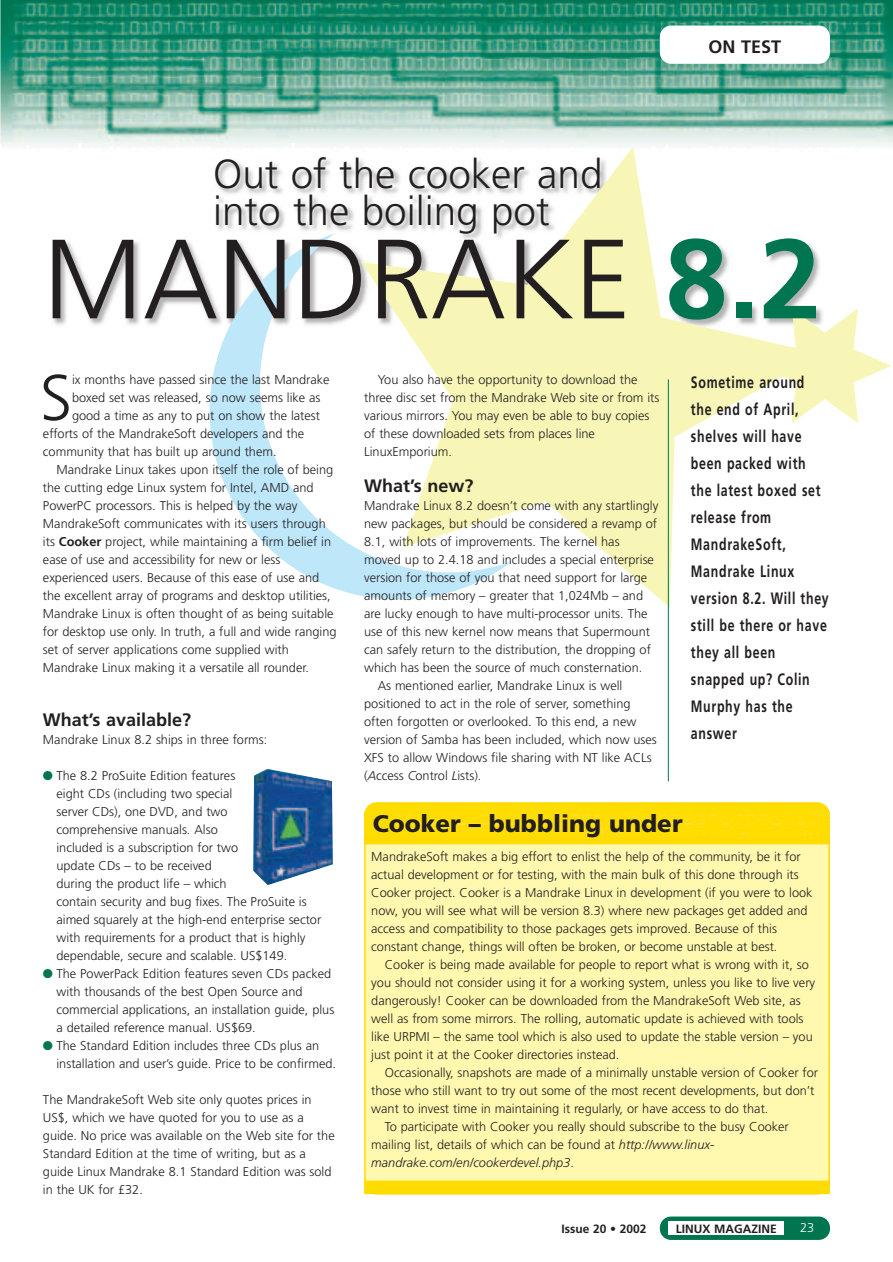
<style>
.page{position:relative;width:893px;height:1262px;background:#fff}
.page>*{position:absolute;margin:0;border:0;box-sizing:border-box;transform-origin:0 0}
.t1{font:300 112.5px "Frutiger";color:#231f20}
.t2{font:300 64.35px "Frutiger";color:#231f20}
.t3{font:300 40.5px/37.5px "Frutiger";color:#231f20}
.t4{font:900 24px "Frutiger";color:#231f20}
.t5{font:700 18px "Frutiger";color:#231f20}
.t6{font:700 16.5px/27px "Frutiger";letter-spacing:.055em;color:#231f20;scale:.75 1}
.t7{font:300 12.75px/18px "Frutiger";color:#231f20}
.t8{font:italic 300 12.75px "Frutiger";color:#231f20}
.t9{font:300 12.75px "Frutiger";color:#fff}
.t10{font:700 12px "Frutiger";color:#231f20}
.s1{font-weight:700;color:#00754f}
.s2{font-weight:700}
.s3{color:#00754f}
.s4{font-style:italic}
.s5{font-style:normal}
</style>
<div class="page">
<img style="left:53px;top:159px;width:308px;height:166px">
<img style="left:1px;top:0;width:891px;height:147px">
<div style="left:659px;top:26px;width:171px;height:38px;background:#fff;border-radius:11px"></div>
<div style="left:659px;top:1216px;width:171px;height:23px;background:#00754f;border-radius:11px"></div>
<div style="left:668px;top:1221px;width:116px;height:13px;background:#fff"></div>
<svg style="left:361px;top:147px;width:459px;height:460px"></svg>
<svg style="left:758px;top:308px;width:133px;height:115px"></svg>
<svg style="left:209px;top:233px;width:303px;height:374px"></svg>
<hr style="left:668px;top:379px;width:1px;height:402px;background:#00754f">
<div style="left:364px;top:844px;width:466px;height:336px;background:#fff8ae"></div>
<img style="left:364px;top:802px;width:466px;height:33px">
<div style="left:364px;top:835px;width:466px;height:9px;background:#ffdc01"></div>
<img style="left:253px;top:769px;width:80px;height:116px">
<div style="left:364px;top:1180px;width:466px;height:14px;background:#ffdc01"></div>
<h3 class="t5" style="left:708px;top:39px;width:74px">ON TEST</h3>
<h3 class="t3" style="left:213px;top:158px;width:391px">Out of the cooker and into the boiling pot</h3>
<h1 class="t1" style="left:43px;top:234px;width:780px">MANDRAKE <span class="s1">8.2</span></h1>
<h2 class="t2" style="left:40px;top:372px;width:34px">S</h2>
<p class="t7" style="left:72px;top:371px;width:259px">ix months have passed since the last Mandrake</p>
<p class="t7" style="left:72px;top:389px;width:250px">boxed set was released, so now seems like as</p>
<p class="t7" style="left:72px;top:407px;width:249px">good a time as any to put on show the latest</p>
<p class="t7" style="left:43px;top:425px;width:263px">efforts of the MandrakeSoft developers and the</p>
<p class="t7" style="left:43px;top:443px;width:235px">community that has built up around them.</p>
<p class="t7" style="left:56px;top:461px;width:278px">Mandrake Linux takes upon itself the role of being</p>
<p class="t7" style="left:43px;top:479px;width:272px">the cutting edge Linux system for Intel, AMD and</p>
<p class="t7" style="left:43px;top:497px;width:256px">PowerPC processors. This is helped by the way</p>
<p class="t7" style="left:43px;top:515px;width:284px">MandrakeSoft communicates with its users through</p>
<p class="t7" style="left:43px;top:533px;width:290px">its <span class="s2">Cooker</span> project, while maintaining a firm belief in</p>
<p class="t7" style="left:43px;top:551px;width:239px">ease of use and accessibility for new or less</p>
<p class="t7" style="left:43px;top:569px;width:278px">experienced users. Because of this ease of use and</p>
<p class="t7" style="left:43px;top:587px;width:289px">the excellent array of programs and desktop utilities,</p>
<p class="t7" style="left:43px;top:605px;width:292px">Mandrake Linux is often thought of as being suitable</p>
<p class="t7" style="left:43px;top:623px;width:295px">for desktop use only. In truth, a full and wide ranging</p>
<p class="t7" style="left:43px;top:641px;width:247px">set of server applications come supplied with</p>
<p class="t7" style="left:43px;top:659px;width:267px">Mandrake Linux making it a versatile all rounder.</p>
<h3 class="t5" style="left:43px;top:712px;width:150px">What’s available?</h3>
<p class="t7" style="left:43px;top:731px;width:226px">Mandrake Linux 8.2 ships in three forms:</p>
<p class="t7" style="left:56px;top:767px;width:266px;text-indent:-13px"><span class="s3">●</span> The 8.2 ProSuite Edition features<br>eight CDs (including two special<br>server CDs), one DVD, and two<br>comprehensive manuals. Also<br>included is a subscription for two<br>update CDs – to be received<br>during the product life – which<br>contain security and bug fixes. The ProSuite is aimed squarely at the high-end enterprise sector with requirements for a product that is highly dependable, secure and scalable. US$149.</p>
<p class="t7" style="left:56px;top:965px;width:279px;text-indent:-13px"><span class="s3">●</span> The PowerPack Edition features seven CDs packed with thousands of the best Open Source and commercial applications, an installation guide, plus a detailed reference manual. US$69.</p>
<p class="t7" style="left:56px;top:1037px;width:281px;text-indent:-13px"><span class="s3">●</span> The Standard Edition includes three CDs plus an installation and user’s guide. Price to be confirmed.</p>
<p class="t7" style="left:43px;top:1091px;width:293px">The MandrakeSoft Web site only quotes prices in US$, which we have quoted for you to use as a guide. No price was available on the Web site for the Standard Edition at the time of writing, but as a guide Linux Mandrake 8.1 Standard Edition was sold in the UK for £32.</p>
<p class="t7" style="left:364px;top:371px;width:297px;text-indent:14px">You also have the opportunity to download the three disc set from the Mandrake Web site or from its various mirrors. You may even be able to buy copies of these downloaded sets from places line LinuxEmporium.</p>
<h3 class="t5" style="left:364px;top:478px;width:111px">What’s new?</h3>
<p class="t7" style="left:364px;top:497px;width:296px">Mandrake Linux 8.2 doesn’t come with any startlingly</p>
<p class="t7" style="left:364px;top:515px;width:294px">new packages, but should be considered a revamp of</p>
<p class="t7" style="left:364px;top:533px;width:257px">8.1, with lots of improvements. The kernel has</p>
<p class="t7" style="left:364px;top:551px;width:291px">moved up to 2.4.18 and includes a special enterprise</p>
<p class="t7" style="left:364px;top:569px;width:284px">version for those of you that need support for large</p>
<p class="t7" style="left:364px;top:587px;width:280px">amounts of memory – greater that 1,024Mb – and</p>
<p class="t7" style="left:364px;top:605px;width:285px">are lucky enough to have multi-processor units. The</p>
<p class="t7" style="left:364px;top:623px;width:287px">use of this new kernel now means that Supermount</p>
<p class="t7" style="left:364px;top:641px;width:288px">can safely return to the distribution, the dropping of</p>
<p class="t7" style="left:364px;top:659px;width:280px">which has been the source of much consternation.</p>
<p class="t7" style="left:377px;top:677px;width:246px">As mentioned earlier, Mandrake Linux is well</p>
<p class="t7" style="left:364px;top:695px;width:268px">positioned to act in the role of server, something</p>
<p class="t7" style="left:364px;top:713px;width:274px">often forgotten or overlooked. To this end, a new</p>
<p class="t7" style="left:364px;top:731px;width:294px">version of Samba has been included, which now uses</p>
<p class="t7" style="left:364px;top:749px;width:289px">XFS to allow Windows file sharing with NT like ACLs</p>
<p class="t7" style="left:364px;top:767px;width:119px">(<span class="s4">A</span>ccess <span class="s4">C</span>ontrol <span class="s4">L</span>ists).</p>
<p class="t6" style="left:691px;top:370px;width:185px">Sometime around the end of April, shelves will have been packed with the latest boxed set release from<br>MandrakeSoft,<br>Mandrake Linux version 8.2. Will they still be there or have they all been snapped up? Colin<br>Murphy has the answer</p>
<h3 class="t4" style="left:372px;top:814px;width:311px">Cooker – bubbling under</h3>
<p class="t7" style="left:371px;top:848px;width:443px">MandrakeSoft makes a big effort to enlist the help of the community, be it for actual development or for testing, with the main bulk of this done through its Cooker project. Cooker is a Mandrake Linux in development (if you were to look now, you will see what will be version 8.3) where new packages get added and access and compatibility to those packages gets improved. Because of this constant change, things will often be broken, or become unstable at best.</p>
<p class="t7" style="left:371px;top:956px;width:445px;text-indent:13px">Cooker is being made available for people to report what is wrong with it, so you should not consider using it for a working system, unless you like to live very dangerously! Cooker can be downloaded from the MandrakeSoft Web site, as well as from some mirrors. The rolling, automatic update is achieved with tools like URPMI – the same tool which is also used to update the stable version – you just point it at the Cooker directories instead.</p>
<p class="t7" style="left:385px;top:1064px;width:435px">Occasionally, snapshots are made of a minimally unstable version of Cooker for</p>
<p class="t7" style="left:371px;top:1082px;width:444px">those who still want to try out some of the most recent developments, but don’t</p>
<p class="t7" style="left:371px;top:1100px;width:398px">want to invest time in maintaining it regularly, or have access to do that.</p>
<p class="t7" style="left:385px;top:1118px;width:405px">To participate with Cooker you really should subscribe to the busy Cooker</p>
<p class="t7" style="left:371px;top:1136px;width:344px">mailing list, details of which can be found at <span class="s4">http://www.linux-</span></p>
<p class="t8" style="left:371px;top:1157px;width:204px">mandrake.com/en/cookerdevel.php3<span class="s5">.</span></p>
<p class="t10" style="left:561px;top:1223px;width:87px">Issue 20 • 2002</p>
<p class="t10" style="left:675px;top:1223px;width:102px">LINUX MAGAZINE</p>
<p class="t9" style="left:800px;top:1222px;width:16px">23</p>
</div>
